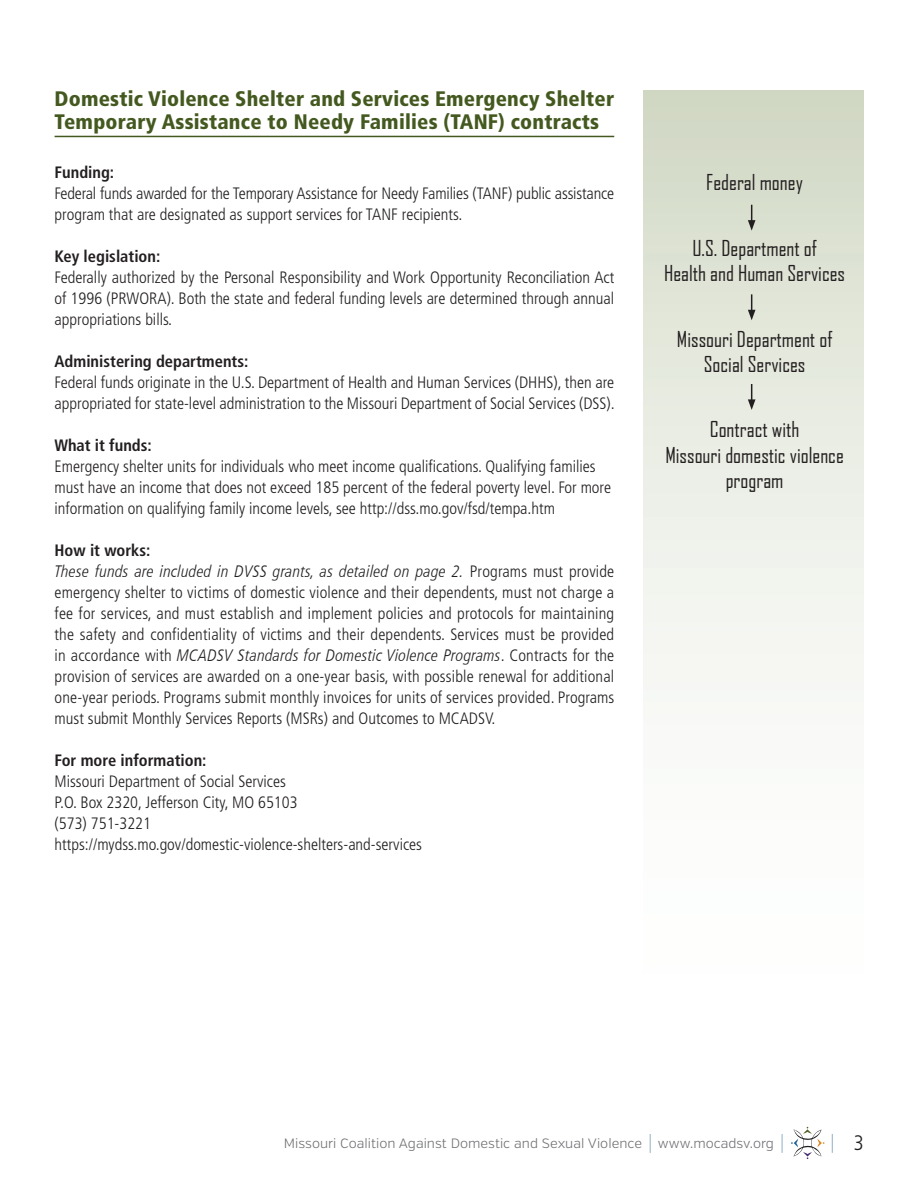
<style>
.page{position:relative;width:918px;height:1188px;background:#fff}
.page>*{position:absolute;margin:0;border:0;box-sizing:border-box;transform-origin:0 0}
.t1{font:21px/25.2px "Agency FB";color:#231f20;text-align:center}
.t2{font:900 condensed 21px/22.5px "Frutiger LT Std";letter-spacing:.01em;color:#44591f}
.t3{font:300 condensed 21px "Frutiger LT Std";color:#231f20}
.t4{font:300 condensed 16.5px/21px "Frutiger LT Std";color:#231f20}
.t5{font:italic 300 condensed 16.5px "Frutiger LT Com";letter-spacing:.01em;color:#231f20}
.t6{font:700 condensed 16.5px "Frutiger LT Std";color:#231f20}
.t7{font:300 13.5px "Verb";color:#6c6d70}
.s1{font-family:"Frutiger LT Std";font-style:normal}
</style>
<div class="page">
<svg style="left:832px;top:1134px;width:1px;height:19px"></svg>
<svg style="left:650px;top:1134px;width:1px;height:19px"></svg>
<svg style="left:782px;top:1134px;width:1px;height:19px"></svg>
<div style="left:644px;top:91px;width:220px;height:1004px;background:linear-gradient(to bottom,#d6ddcb,#fff)"></div>
<svg style="left:791px;top:1127px;width:34px;height:32px"></svg>
<hr style="left:55px;top:136px;width:559px;height:1px;background:#44591f">
<svg style="left:748px;top:205px;width:8px;height:26px"></svg>
<svg style="left:748px;top:294px;width:8px;height:26px"></svg>
<svg style="left:748px;top:384px;width:8px;height:26px"></svg>
<p class="t2" style="left:55px;top:88px;width:561px">Domestic Violence Shelter and Services Emergency Shelter<br>Temporary Assistance to Needy Families (TANF) contracts</p>
<p class="t6" style="left:55px;top:162px;width:61px">Funding:</p>
<p class="t4" style="left:55px;top:183px;width:561px">Federal funds awarded for the Temporary Assistance for Needy Families (TANF) public assistance program that are designated as support services for TANF recipients.</p>
<p class="t6" style="left:55px;top:246px;width:107px">Key legislation:</p>
<p class="t4" style="left:55px;top:267px;width:561px;text-align:justify">Federally authorized by the Personal Responsibility and Work Opportunity Reconciliation Act of 1996 (PRWORA). Both the state and federal funding levels are determined through annual appropriations bills.</p>
<p class="t6" style="left:55px;top:351px;width:195px">Administering departments:</p>
<p class="t4" style="left:55px;top:372px;width:562px">Federal funds originate in the U.S. Department of Health and Human Services (DHHS), then are appropriated for state-level administration to the Missouri Department of Social Services (DSS).</p>
<p class="t6" style="left:55px;top:435px;width:99px">What it funds:</p>
<p class="t4" style="left:55px;top:456px;width:558px">Emergency shelter units for individuals who meet income qualifications. Qualifying families must have an income that does not exceed 185 percent of the federal poverty level. For more information on qualifying family income levels, see http://dss.mo.gov/fsd/tempa.htm</p>
<p class="t6" style="left:55px;top:540px;width:97px">How it works:</p>
<p class="t5" style="left:55px;top:562px;width:561px">These funds are included in DVSS grants, as detailed on page 2. <span class="s1">Programs must provide</span></p>
<p class="t4" style="left:55px;top:582px;width:561px;text-align:justify">emergency shelter to victims of domestic violence and their dependents, must not charge a fee for services, and must establish and implement policies and protocols for maintaining the safety and confidentiality of victims and their dependents. Services must be provided</p>
<p class="t5" style="left:55px;top:646px;width:561px"><span class="s1">in accordance with</span> MCADSV Standards for Domestic Violence Programs<span class="s1">. Contracts for the</span></p>
<p class="t4" style="left:55px;top:666px;width:561px;text-align:justify">provision of services are awarded on a one-year basis, with possible renewal for additional one-year periods. Programs submit monthly invoices for units of services provided. Programs must submit Monthly Services Reports (MSRs) and Outcomes to MCADSV.</p>
<p class="t6" style="left:55px;top:750px;width:153px">For more information:</p>
<p class="t4" style="left:55px;top:771px;width:369px">Missouri Department of Social Services<br>P.O. Box 2320, Jefferson City, MO 65103<br>(573) 751-3221 https://mydss.mo.gov/domestic-violence-shelters-and-services</p>
<p class="t1" style="left:706px;top:169px;width:98px">Federal money</p>
<p class="t1" style="left:664px;top:235px;width:183px">U.S. Department of<br>Health and Human Services</p>
<p class="t1" style="left:677px;top:326px;width:157px">Missouri Department of<br>Social Services</p>
<p class="t1" style="left:665px;top:417px;width:180px">Contract with<br>Missouri domestic violence program</p>
<p class="t7" style="left:284px;top:1136px;width:492px">Missouri Coalition Against Domestic and Sexual Violence www.mocadsv.org</p>
<p class="t3" style="left:854px;top:1131px;width:12px">3</p>
</div>
